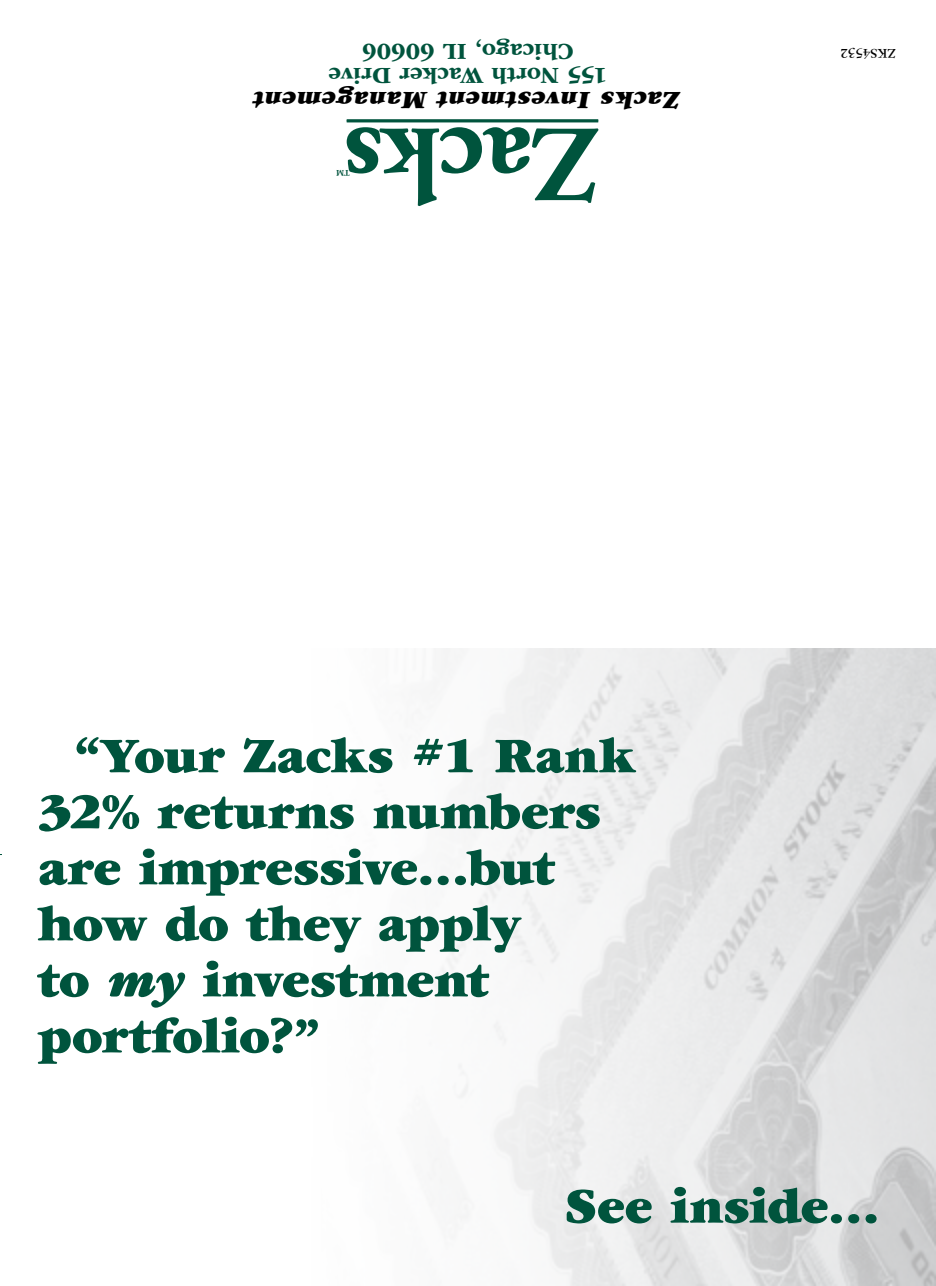
<style>
.page{position:relative;width:936px;height:1286px;background:#fff}
.page>*{position:absolute;margin:0;border:0;box-sizing:border-box;transform-origin:0 0}
.t1{font:700 108px "Adobe Garamond Pro";color:#00543d}
.t2{font:52px/56px "ITC Garamond Std Ult";letter-spacing:-.01em;color:#00543d}
.t3{font:italic 26px "ITC Garamond Std Ult";color:#000}
.t4{font:700 24px/24px "ITC Garamond Std";color:#00543d;text-align:center}
.t5{font:14px "ITC Garamond Std";color:#000}
.t6{font:700 8.6px "Adobe Garamond Pro";color:#00543d}
.s1{font-family:"ITC Garamond Std Ult Ita"}
</style>
<div class="page">
<hr style="left:347px;top:119px;width:251px;height:3px;background:#00543d">
<p class="t4" style="left:607px;top:87px;width:280px;rotate:-180deg">155 North Wacker Drive<br>Chicago, IL 60606</p>
<p class="t5" style="left:896px;top:61px;width:57px;rotate:-180deg">ZKS4532</p>
<p class="t3" style="left:681px;top:115px;width:434px;rotate:-180deg">Zacks Investment Management</p>
<p class="t1" style="left:600px;top:226px;width:257px;rotate:-180deg">Zacks</p>
<p class="t6" style="left:350px;top:177px;width:15px;rotate:-180deg">TM</p>
<p class="t2" style="left:38px;top:727px;width:599px;text-indent:36px">“Your Zacks #1 Rank<br>32% returns numbers are impressive…but how do they apply<br>to <span class="s1">my</span> investment portfolio?”</p>
<p class="t2" style="left:565px;top:1177px;width:317px">See inside…</p>
</div>
